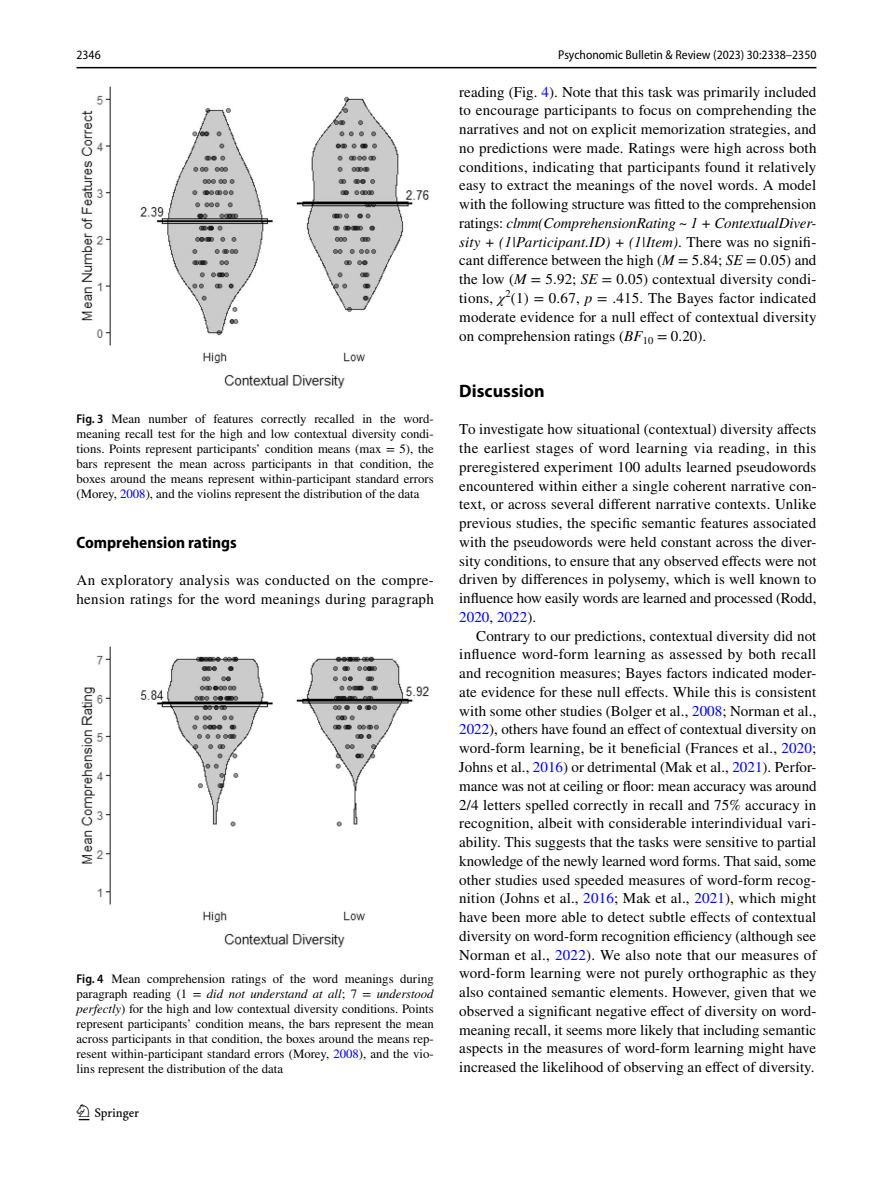
<style>
.page{position:relative;width:893px;height:1187px;background:#fff}
.page>*{position:absolute;margin:0;border:0;box-sizing:border-box;transform-origin:0 0}
.t1{font:22.5px "Springnew Regular 3";color:#000}
.t2{font:700 18px "Myriad Pro";color:#000}
.t3{font:700 semi-condensed 16.5px "Myriad Pro";color:#000}
.t4{font:15px/18.8px "STIX";letter-spacing:.005em;color:#000;text-align:justify}
.t5{font:12.75px/15px "STIX";color:#000;text-align:justify}
.t6{font:semi-condensed 12.75px "Myriad Pro";color:#000}
.s1{font-family:"Myriad Pro";font-weight:600;font-stretch:semi-condensed}
.s2{color:#00f}
.s3{font-style:italic}
</style>
<div class="page">
<hr style="left:77px;top:67px;width:739px;height:1px;background:#000">
<img style="left:81px;top:87px;width:348px;height:301px">
<img style="left:81px;top:646px;width:348px;height:301px">
<p class="t6" style="left:77px;top:48px;width:26px">2346</p>
<p class="t6" style="left:558px;top:48px;width:260px">Psychonomic Bulletin &amp; Review (2023) 30:2338–2350</p>
<p class="t5" style="left:77px;top:412px;width:359px"><span class="s1">Fig. 3</span> Mean number of features correctly recalled in the word&shy;meaning recall test for the high and low contextual diversity condi&shy;tions. Points represent participants’ condition means (max = 5), the bars represent the mean across participants in that condition, the boxes around the means represent within-participant standard errors (Morey, <span class="s2">2008</span>), and the violins represent the distribution of the data</p>
<p class="t3" style="left:77px;top:533px;width:162px">Comprehension ratings</p>
<p class="t4" style="left:77px;top:572px;width:359px">An exploratory analysis was conducted on the compre&shy;hension ratings for the word meanings during paragraph</p>
<p class="t5" style="left:77px;top:972px;width:359px"><span class="s1">Fig. 4</span> Mean comprehension ratings of the word meanings during paragraph reading (1 = <span class="s3">did not understand at all</span>; 7 = <span class="s3">understood perfectly</span>) for the high and low contextual diversity conditions. Points represent participants’ condition means, the bars represent the mean across participants in that condition, the boxes around the means rep&shy;resent within-participant standard errors (Morey, <span class="s2">2008</span>), and the vio&shy;lins represent the distribution of the data</p>
<h1 class="t1" style="left:79px;top:1104px;width:62px">1 3</h1>
<p class="t4" style="left:459px;top:83px;width:359px">reading (Fig. <span class="s2">4</span>). Note that this task was primarily included to encourage participants to focus on comprehending the narratives and not on explicit memorization strategies, and no predictions were made. Ratings were high across both conditions, indicating that participants found it relatively easy to extract the meanings of the novel words. A model with the following structure was fitted to the comprehension ratings: <span class="s3">clmm(ComprehensionRating ~ 1 + ContextualDiver&shy;sity + (1|Participant.ID) + (1|Item)</span>. There was no signifi&shy;cant difference between the high (<span class="s3">M</span> = 5.84; <span class="s3">SE</span> = 0.05) and the low (<span class="s3">M</span> = 5.92; <span class="s3">SE</span> = 0.05) contextual diversity condi&shy;tions, <span class="s3">χ</span><sup>2</sup>(1) = 0.67, <span class="s3">p</span> = .415. The Bayes factor indicated moderate evidence for a null effect of contextual diversity on comprehension ratings (<span class="s3">BF</span><sub>10</sub> = 0.20).</p>
<p class="t2" style="left:459px;top:379px;width:87px">Discussion</p>
<p class="t4" style="left:459px;top:421px;width:359px">To investigate how situational (contextual) diversity affects the earliest stages of word learning via reading, in this preregistered experiment 100 adults learned pseudowords encountered within either a single coherent narrative con&shy;text, or across several different narrative contexts. Unlike previous studies, the specific semantic features associated with the pseudowords were held constant across the diver&shy;sity conditions, to ensure that any observed effects were not driven by differences in polysemy, which is well known to influence how easily words are learned and processed (Rodd, <span class="s2">2020</span>, <span class="s2">2022</span>).</p>
<p class="t4" style="left:459px;top:627px;width:359px;text-indent:17px">Contrary to our predictions, contextual diversity did not influence word-form learning as assessed by both recall and recognition measures; Bayes factors indicated moder&shy;ate evidence for these null effects. While this is consistent with some other studies (Bolger et al., <span class="s2">2008</span>; Norman et al., <span class="s2">2022</span>), others have found an effect of contextual diversity on word-form learning, be it beneficial (Frances et al., <span class="s2">2020</span>; Johns et al., <span class="s2">2016</span>) or detrimental (Mak et al., <span class="s2">2021</span>). Perfor&shy;mance was not at ceiling or floor: mean accuracy was around 2/4 letters spelled correctly in recall and 75% accuracy in recognition, albeit with considerable interindividual vari&shy;ability. This suggests that the tasks were sensitive to partial knowledge of the newly learned word forms. That said, some other studies used speeded measures of word-form recog&shy;nition (Johns et al., <span class="s2">2016</span>; Mak et al., <span class="s2">2021</span>), which might have been more able to detect subtle effects of contextual diversity on word-form recognition efficiency (although see Norman et al., <span class="s2">2022</span>). We also note that our measures of word-form learning were not purely orthographic as they also contained semantic elements. However, given that we observed a significant negative effect of diversity on word&shy;meaning recall, it seems more likely that including semantic aspects in the measures of word-form learning might have increased the likelihood of observing an effect of diversity.</p>
</div>
